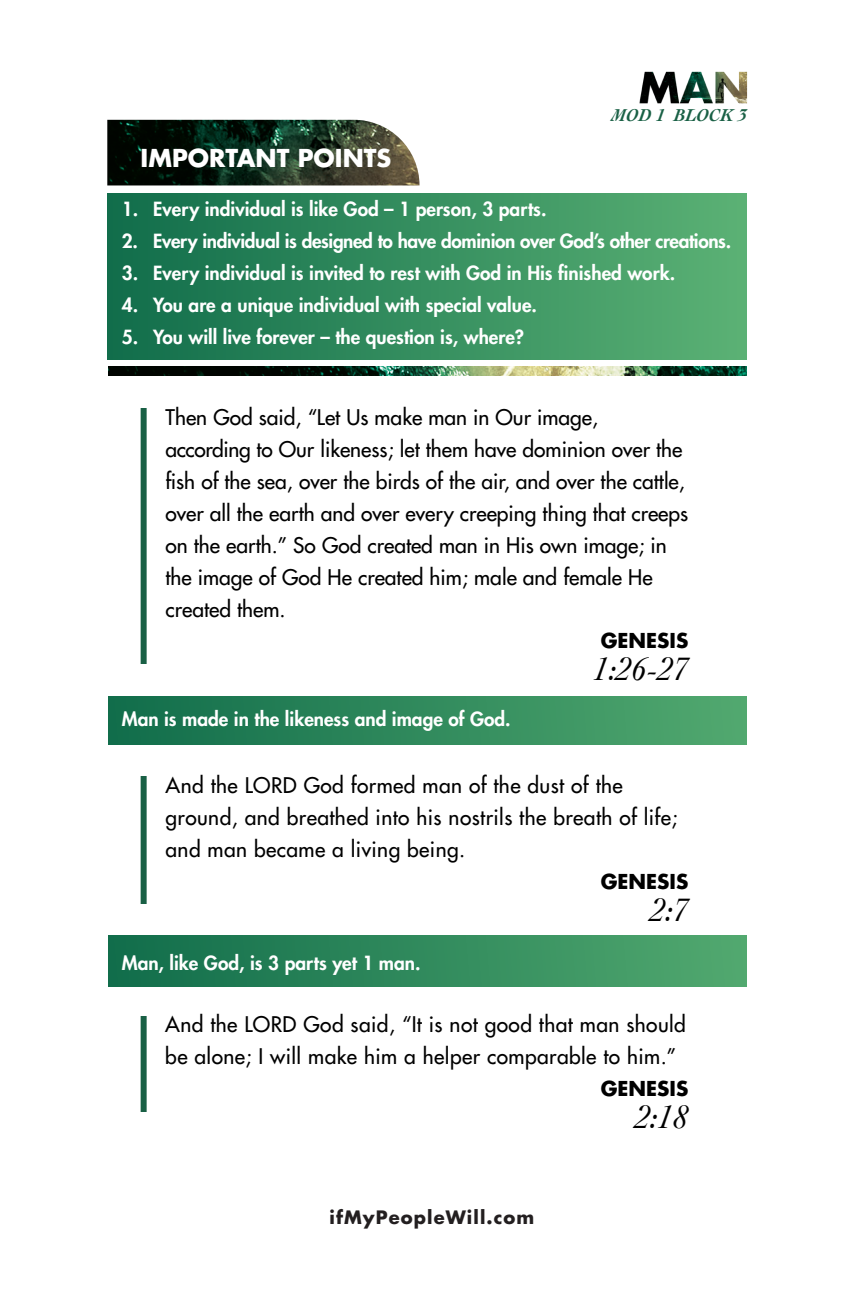
<style>
.page{position:relative;width:864px;height:1296px;background:#fff}
.page>*{position:absolute;margin:0;border:0;box-sizing:border-box;transform-origin:0 0}
.t1{font:italic 34px "Cochin";color:#000}
.t2{font:700 24px "Futura Std";color:#fff}
.t3{font:500 21px/32px "Futura Std";color:#000}
.t4{font:500 21px/32px "Futura Std";letter-spacing:.02em;color:#000}
.t5{font:700 20px "Futura Std";color:#000}
.t6{font:800 19px "Futura Std";color:#fff}
.t7{font:800 19px "Futura Std";letter-spacing:-.02em;color:#fff}
.t8{font:700 18px "Futura Std";letter-spacing:.06em;color:#231f20}
.t9{font:italic 700 18px "Cochin";color:#196045}
</style>
<div class="page">
<img style="left:107px;top:120px;width:313px;height:65px">
<img style="left:108px;top:367px;width:639px;height:9px">
<div style="left:107px;top:193px;width:639px;height:167px;background:linear-gradient(to right,#116d4b,#5bb175)"></div>
<img style="left:639px;top:71px;width:109px;height:33px">
<div style="left:141px;top:408px;width:6px;height:256px;background:#196045"></div>
<div style="left:141px;top:776px;width:6px;height:128px;background:#196045"></div>
<div style="left:141px;top:1016px;width:6px;height:96px;background:#196045"></div>
<div style="left:108px;top:696px;width:639px;height:49px;background:linear-gradient(to right,#116d4b,#52a96f)"></div>
<div style="left:108px;top:935px;width:639px;height:51px;background:linear-gradient(to right,#116d4b,#52a96f)"></div>
<p class="t2" style="left:141px;top:142px;width:252px">IMPORTANT POINTS</p>
<p class="t9" style="left:612px;top:103px;width:136px">MOD 1 BLOCK 3</p>
<p class="t6" style="left:122px;top:197px;width:426px">1. Every individual is like God – 1 person, 3 parts.</p>
<p class="t7" style="left:122px;top:229px;width:611px">2. Every individual is designed to have dominion over God’s other creations.</p>
<p class="t6" style="left:122px;top:261px;width:555px">3. Every individual is invited to rest with God in His finished work.</p>
<p class="t6" style="left:122px;top:293px;width:417px">4. You are a unique individual with special value.</p>
<p class="t6" style="left:122px;top:325px;width:404px">5. You will live forever – the question is, where?</p>
<p class="t3" style="left:166px;top:402px;width:524px">Then God said, “Let Us make man in Our image, according to Our likeness; let them have dominion over the fish of the sea, over the birds of the air, and over the cattle, over all the earth and over every creeping thing that creeps on the earth.” So God created man in His own image; in the image of God He created him; male and female He created them.</p>
<p class="t6" style="left:122px;top:707px;width:390px">Man is made in the likeness and image of God.</p>
<p class="t5" style="left:601px;top:627px;width:89px">GENESIS</p>
<p class="t1" style="left:594px;top:646px;width:96px">1:26-27</p>
<p class="t4" style="left:166px;top:770px;width:514px">And the LORD God formed man of the dust of the ground, and breathed into his nostrils the breath of life; and man became a living being.</p>
<p class="t6" style="left:122px;top:951px;width:300px">Man, like God, is 3 parts yet 1 man.</p>
<p class="t5" style="left:601px;top:868px;width:89px">GENESIS</p>
<p class="t1" style="left:651px;top:887px;width:39px">2:7</p>
<p class="t4" style="left:165px;top:1008px;width:522px">And the LORD God said, “It is not good that man should be alone; I will make him a helper comparable to him.”</p>
<p class="t8" style="left:330px;top:1205px;width:206px">ifMyPeopleWill.com</p>
<p class="t5" style="left:601px;top:1075px;width:89px">GENESIS</p>
<p class="t1" style="left:635px;top:1094px;width:54px">2:18</p>
</div>
